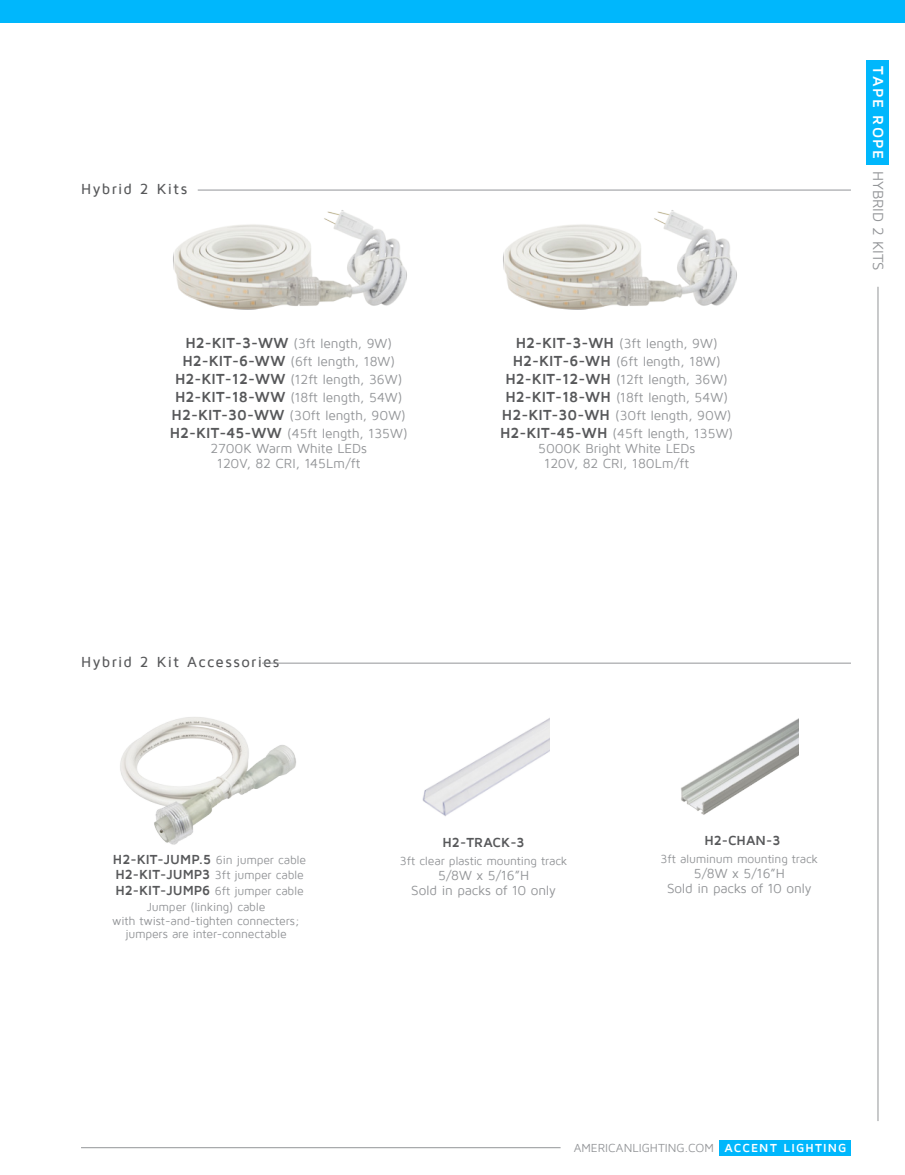
<style>
.page{position:relative;width:905px;height:1175px;background:#fff}
.page>*{position:absolute;margin:0;border:0;box-sizing:border-box;transform-origin:0 0}
.t1{font:500 15px "Maven Pro";letter-spacing:.09em;color:#57585a}
.t2{font:15px "Maven Pro";color:#939598}
.t3{font:700 15px "Maven Pro";letter-spacing:.095em;color:#fff}
.t4{font:13.5px "Maven Pro";letter-spacing:-.005em;color:#939598}
.t5{font:700 13.5px "Maven Pro";color:#57585a}
.t6{font:12px/13.5px "Maven Pro";letter-spacing:-.015em;color:#939598;text-align:center}
.t7{font:700 12px "Maven Pro";letter-spacing:.1em;color:#fff}
.s1{font-weight:700;font-size:15px;color:#57585a}
.s2{font-weight:700;font-size:13.5px;color:#57585a}
</style>
<div class="page">
<div style="left:719px;top:1140px;width:132px;height:15px;background:#00b7fc"></div>
<hr style="left:81px;top:1147px;width:479px;height:1px;background:#939598">
<div style="left:0;top:0;width:904px;height:23px;background:#00b7fc"></div>
<hr style="left:198px;top:190px;width:652px;height:1px;background:#939598">
<hr style="left:262px;top:663px;width:588px;height:1px;background:#939598">
<img style="left:173px;top:210px;width:234px;height:100px">
<img style="left:503px;top:210px;width:234px;height:100px">
<img style="left:681px;top:718px;width:118px;height:97px">
<img style="left:422px;top:718px;width:127px;height:98px">
<img style="left:120px;top:717px;width:176px;height:128px">
<div style="left:866px;top:60px;width:23px;height:104px;background:#00b7fc"></div>
<hr style="left:877px;top:287px;width:1px;height:834px;background:#939598">
<p class="t1" style="left:81px;top:181px;width:108px">Hybrid 2 Kits</p>
<p class="t4" style="left:185px;top:336px;width:208px"><span class="s1">H2-KIT-3-WW</span> (3ft length, 9W)</p>
<p class="t4" style="left:182px;top:354px;width:214px"><span class="s1">H2-KIT-6-WW</span> (6ft length, 18W)</p>
<p class="t4" style="left:175px;top:372px;width:229px"><span class="s1">H2-KIT-12-WW</span> (12ft length, 36W)</p>
<p class="t4" style="left:175px;top:390px;width:229px"><span class="s1">H2-KIT-18-WW</span> (18ft length, 54W)</p>
<p class="t4" style="left:172px;top:408px;width:236px"><span class="s1">H2-KIT-30-WW</span> (30ft length, 90W)</p>
<p class="t4" style="left:170px;top:426px;width:239px"><span class="s1">H2-KIT-45-WW</span> (45ft length, 135W)</p>
<p class="t4" style="left:210px;top:441px;width:158px">2700K Warm White LEDs</p>
<p class="t4" style="left:217px;top:456px;width:145px">120V, 82 CRI, 145Lm/ft</p>
<p class="t4" style="left:515px;top:336px;width:203px"><span class="s1">H2-KIT-3-WH</span> (3ft length, 9W)</p>
<p class="t4" style="left:512px;top:354px;width:209px"><span class="s1">H2-KIT-6-WH</span> (6ft length, 18W)</p>
<p class="t4" style="left:505px;top:372px;width:224px"><span class="s1">H2-KIT-12-WH</span> (12ft length, 36W)</p>
<p class="t4" style="left:505px;top:390px;width:224px"><span class="s1">H2-KIT-18-WH</span> (18ft length, 54W)</p>
<p class="t4" style="left:502px;top:408px;width:231px"><span class="s1">H2-KIT-30-WH</span> (30ft length, 90W)</p>
<p class="t4" style="left:500px;top:426px;width:235px"><span class="s1">H2-KIT-45-WH</span> (45ft length, 135W)</p>
<p class="t4" style="left:538px;top:441px;width:158px">5000K Bright White LEDs</p>
<p class="t4" style="left:544px;top:456px;width:146px">120V, 82 CRI, 180Lm/ft</p>
<p class="t3" style="left:886px;top:66px;width:94px;rotate:90deg">TAPE ROPE</p>
<p class="t2" style="left:885px;top:170px;width:102px;rotate:90deg">HYBRID 2 KITS</p>
<p class="t1" style="left:81px;top:654px;width:200px">Hybrid 2 Kit Accessories</p>
<p class="t6" style="left:113px;top:853px;width:195px"><span class="s2">H2-KIT-JUMP.5</span> 6in jumper cable</p>
<p class="t6" style="left:115px;top:868px;width:190px"><span class="s2">H2-KIT-JUMP3</span> 3ft jumper cable</p>
<p class="t6" style="left:115px;top:884px;width:190px"><span class="s2">H2-KIT-JUMP6</span> 6ft jumper cable</p>
<p class="t6" style="left:147px;top:900px;width:120px">Jumper (linking) cable</p>
<p class="t6" style="left:112px;top:913px;width:189px">with twist-and-tighten connecters; jumpers are inter-connectable</p>
<p class="t5" style="left:442px;top:834px;width:84px">H2-TRACK-3</p>
<p class="t6" style="left:400px;top:854px;width:169px">3ft clear plastic mounting track</p>
<p class="t4" style="left:438px;top:868px;width:93px">5/8W x 5/16”H</p>
<p class="t4" style="left:411px;top:883px;width:146px">Sold in packs of 10 only</p>
<p class="t5" style="left:704px;top:833px;width:77px">H2-CHAN-3</p>
<p class="t6" style="left:660px;top:852px;width:159px">3ft aluminum mounting track</p>
<p class="t4" style="left:693px;top:866px;width:93px">5/8W x 5/16”H</p>
<p class="t4" style="left:667px;top:881px;width:146px">Sold in packs of 10 only</p>
<p class="t6" style="left:574px;top:1141px;width:142px">AMERICANLIGHTING.COM</p>
<p class="t7" style="left:724px;top:1141px;width:124px">ACCENT LIGHTING</p>
</div>
